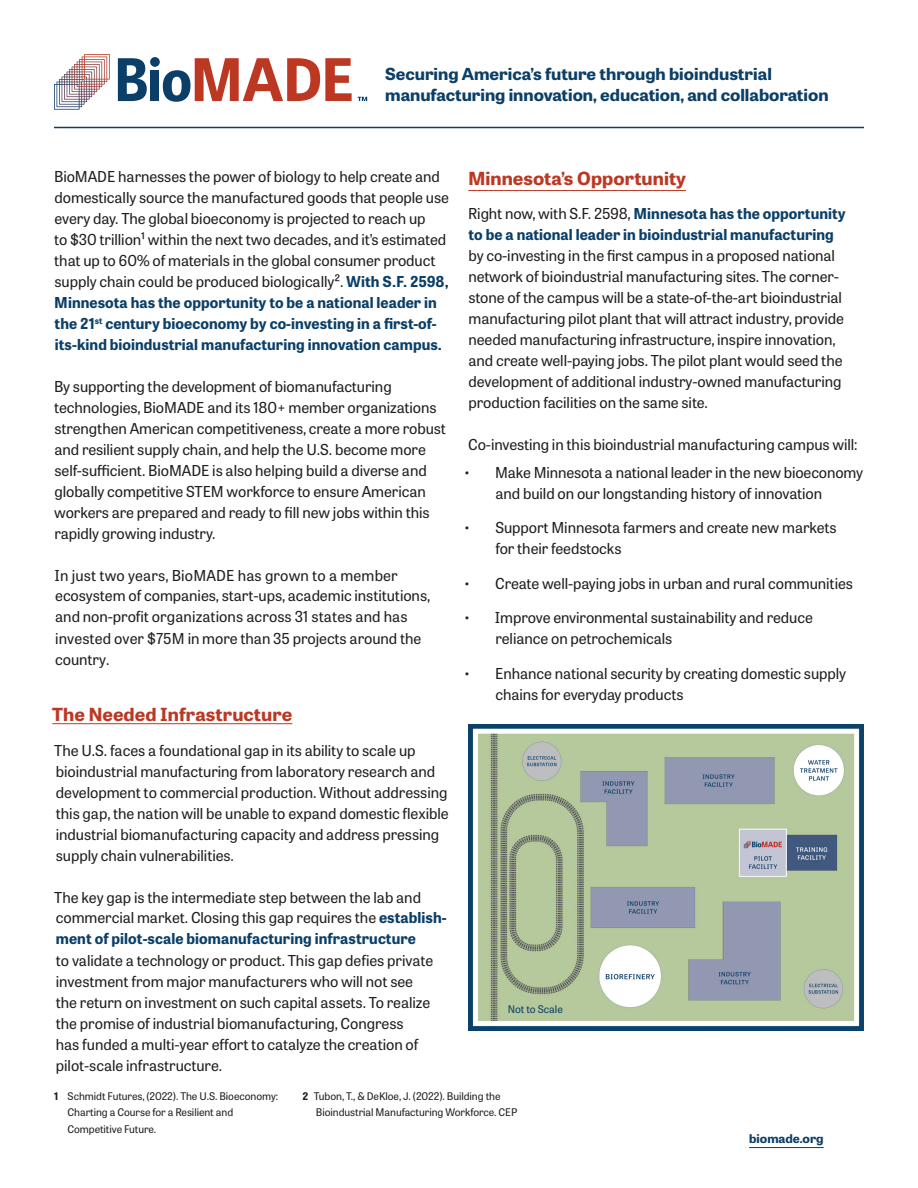
<style>
.page{position:relative;width:918px;height:1188px;background:#fff}
.page>*{position:absolute;margin:0;border:0;box-sizing:border-box;transform-origin:0 0}
.Main_Body_Text{font:700 18px "Tablet Gothic Wide";letter-spacing:.005em;color:#bc3823}
.Main_Body_Text-2{font:700 16.5px/21px "Tablet Gothic Wide";color:#0c3f67}
.Main_Body_Text-3{font:15px/21px "Tablet Gothic";letter-spacing:-.005em;color:#231f20}
.Main_Body_Text-4{font:700 12px "Tablet Gothic Wide";color:#0c3f67}
.Main_Body_Text-5{font:10.5px/16.5px "Tablet Gothic";letter-spacing:-.005em;color:#231f20}
.Main_Body_Text-6{font:10.5px "Tablet Gothic";color:#0c3f67}
.s1{font-weight:700;color:#0c3f67}
.s2{font-weight:700}
</style>
<div class="page">
<img style="left:468px;top:725px;width:396px;height:305px">
<hr style="left:749px;top:1147px;width:75px;height:1px;background:#0c3f67">
<hr style="left:54px;top:127px;width:810px;height:1px;background:#0c3f67">
<svg style="left:54px;top:54px;width:56px;height:56px"></svg>
<svg style="left:118px;top:58px;width:29px;height:43px"></svg>
<div style="left:151px;top:71px;width:8px;height:30px;background:#0c3f67"></div>
<svg style="left:163px;top:58px;width:189px;height:44px"></svg>
<div style="left:150px;top:57px;width:10px;height:10px;background:#0c3f67;border-radius:50%"></div>
<svg style="left:358px;top:97px;width:9px;height:4px"></svg>
<hr style="left:468px;top:190px;width:218px;height:1px;background:#bc3823">
<hr style="left:52px;top:723px;width:240px;height:1px;background:#bc3823">
<p class="Main_Body_Text-2" style="left:385px;top:63px;width:445px">Securing America’s future through bioindustrial manufacturing innovation, education, and collaboration</p>
<p class="Main_Body_Text-3" style="left:54px;top:166px;width:396px">BioMADE harnesses the power of biology to help create and domestically source the manufactured goods that people use every day. The global bioeconomy is projected to reach up<br>to $30 trillion¹ within the next two decades, and it’s estimated that up to 60% of materials in the global consumer product supply chain could be produced biologically². <span class="s1">With S.F. 2598, Minnesota has the opportunity to be a national leader in the 21</span><sup>st</sup> <span class="s1">century bioeconomy by co-investing in a first-of&shy;its-kind bioindustrial manufacturing innovation campus.</span></p>
<p class="Main_Body_Text-3" style="left:54px;top:376px;width:393px">By supporting the development of biomanufacturing technologies, BioMADE and its 180+ member organizations strengthen American competitiveness, create a more robust and resilient supply chain, and help the U.S. become more self-sufficient. BioMADE is also helping build a diverse and globally competitive STEM workforce to ensure American workers are prepared and ready to fill new jobs within this rapidly growing industry.</p>
<p class="Main_Body_Text-3" style="left:55px;top:565px;width:377px">In just two years, BioMADE has grown to a member ecosystem of companies, start-ups, academic institutions, and non-profit organizations across 31 states and has invested over $75M in more than 35 projects around the country.</p>
<p class="Main_Body_Text" style="left:52px;top:701px;width:242px">The Needed Infrastructure</p>
<p class="Main_Body_Text-3" style="left:54px;top:739px;width:396px">The U.S. faces a foundational gap in its ability to scale up bioindustrial manufacturing from laboratory research and development to commercial production. Without addressing this gap, the nation will be unable to expand domestic flexible industrial biomanufacturing capacity and address pressing supply chain vulnerabilities.</p>
<p class="Main_Body_Text-3" style="left:54px;top:886px;width:394px">The key gap is the intermediate step between the lab and commercial market. Closing this gap requires the <span class="s1">establish&shy;ment of pilot-scale biomanufacturing infrastructure<br></span>to validate a technology or product. This gap defies private investment from major manufacturers who will not see<br>the return on investment on such capital assets. To realize the promise of industrial biomanufacturing, Congress<br>has funded a multi-year effort to catalyze the creation of pilot-scale infrastructure.</p>
<p class="Main_Body_Text-5" style="left:68px;top:1087px;width:212px;text-indent:-14px"><span class="s2">1</span> Schmidt Futures, (2022). The U.S. Bioeconomy:<br>Charting a Course for a Resilient and<br>Competitive Future.</p>
<p class="Main_Body_Text" style="left:468px;top:165px;width:219px">Minnesota’s Opportunity</p>
<p class="Main_Body_Text-3" style="left:468px;top:202px;width:379px">Right now, with S.F. 2598, <span class="s1">Minnesota has the opportunity to be a national leader in bioindustrial manufacturing </span>by co-investing in the first campus in a proposed national network of bioindustrial manufacturing sites. The corner&shy;stone of the campus will be a state-of-the-art bioindustrial manufacturing pilot plant that will attract industry, provide needed manufacturing infrastructure, inspire innovation, and create well-paying jobs. The pilot plant would seed the development of additional industry-owned manufacturing production facilities on the same site.</p>
<p class="Main_Body_Text-3" style="left:468px;top:433px;width:391px">Co-investing in this bioindustrial manufacturing campus will:</p>
<p class="Main_Body_Text-3" style="left:495px;top:461px;width:369px;text-indent:-32px">• Make Minnesota a national leader in the new bioeconomy and build on our longstanding history of innovation</p>
<p class="Main_Body_Text-3" style="left:495px;top:517px;width:343px;text-indent:-32px">• Support Minnesota farmers and create new markets for their feedstocks</p>
<p class="Main_Body_Text-3" style="left:464px;top:572px;width:391px">• Create well-paying jobs in urban and rural communities</p>
<p class="Main_Body_Text-3" style="left:495px;top:607px;width:319px;text-indent:-32px">• Improve environmental sustainability and reduce reliance on petrochemicals</p>
<p class="Main_Body_Text-3" style="left:496px;top:662px;width:352px;text-indent:-32px">• Enhance national security by creating domestic supply chains for everyday products</p>
<p class="Main_Body_Text-6" style="left:508px;top:1002px;width:57px">Not to Scale</p>
<p class="Main_Body_Text-5" style="left:316px;top:1087px;width:203px;text-indent:-14px"><span class="s2">2</span> Tubon, T., &amp; DeKloe, J. (2022). Building the<br>Bioindustrial Manufacturing Workforce. CEP</p>
<p class="Main_Body_Text-4" style="left:749px;top:1130px;width:76px">biomade.org</p>
</div>
